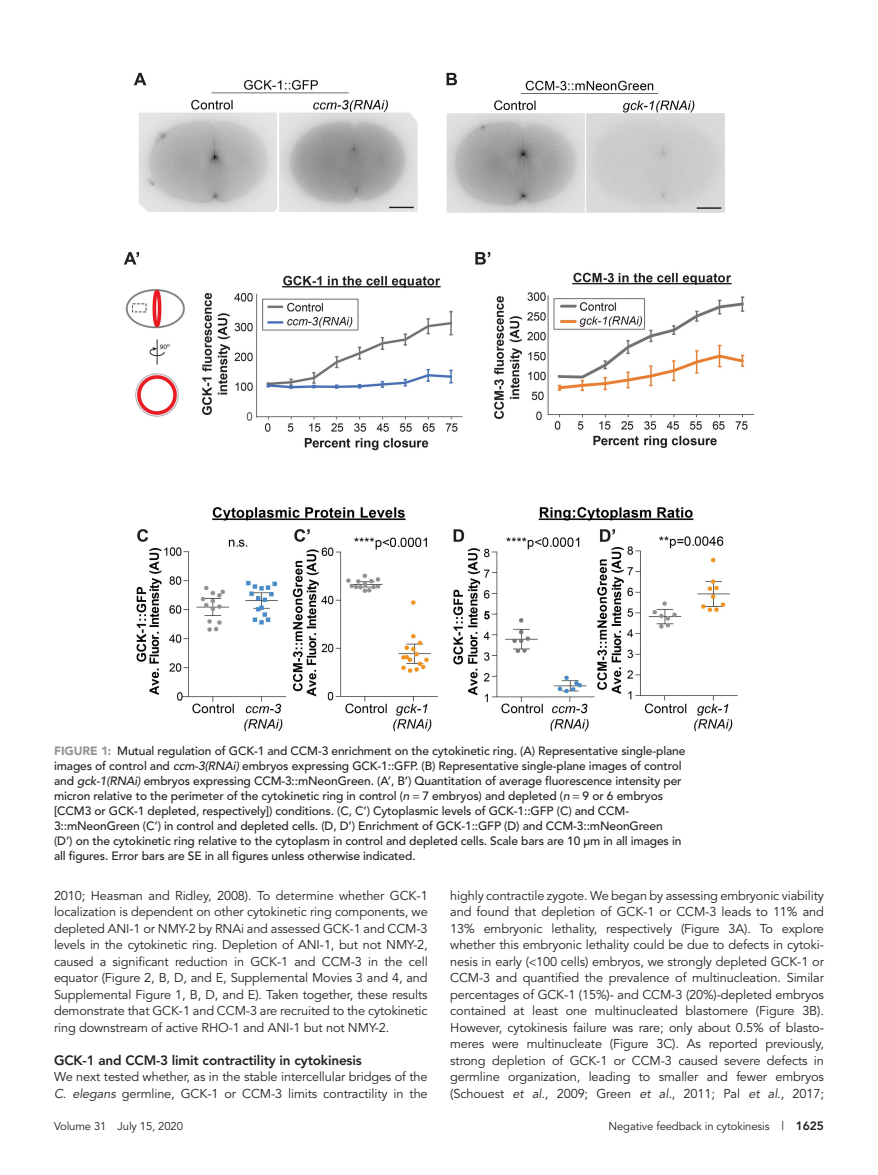
<style>
.page{position:relative;width:878px;height:1175px;background:#fff}
.page>*{position:absolute;margin:0;border:0;box-sizing:border-box;transform-origin:0 0}
.t1{font:800 13.5px "Avenir";letter-spacing:-.01em;color:#231f20}
.ParaFL{font:12.75px/16.5px "Avenir";letter-spacing:-.01em;color:#231f20}
.Para{font:12.75px/16.5px "Avenir";letter-spacing:-.01em;color:#231f20;text-align:justify}
.FigCaption_35_5p{font:500 12px/15px "Avenir";letter-spacing:-.01em;color:#231f20}
.ParaFL-2{font:11.25px "Avenir";letter-spacing:-.01em;color:#231f20}
.s1{font-weight:900;color:#939598}
.s2{font-style:italic}
.s3{font-size:12px}
.s4{font-weight:800;font-size:12px}
</style>
<div class="page">
<img style="left:124px;top:72px;width:630px;height:659px">
<p class="FigCaption_35_5p" style="left:54px;top:743px;width:633px"><span class="s1">FIGURE 1:</span> Mutual regulation of GCK-1 and CCM-3 enrichment on the cytokinetic ring. (A) Representative single-plane images of control and <span class="s2">ccm-3(RNAi)</span> embryos expressing GCK-1::GFP. (B) Representative single-plane images of control and <span class="s2">gck-1(RNAi)</span> embryos expressing CCM-3::mNeonGreen. (A’, B’) Quantitation of average fluorescence intensity per micron relative to the perimeter of the cytokinetic ring in control (<span class="s2">n</span> 7 embryos) and depleted (<span class="s2">n</span> 9 or 6 embryos [CCM3 or GCK-1 depleted, respectively]) conditions. (C, C’) Cytoplasmic levels of GCK-1::GFP (C) and CCM-3::mNeonGreen (C’) in control and depleted cells. (D, D’) Enrichment of GCK-1::GFP (D) and CCM-3::mNeonGreen<br>(D’) on the cytokinetic ring relative to the cytoplasm in control and depleted cells. Scale bars are 10 μm in all images in all figures. Error bars are SE in all figures unless otherwise indicated.</p>
<p class="Para" style="left:54px;top:887px;width:375px">2010; Heasman and Ridley, 2008). To determine whether GCK-1 localization is dependent on other cytokinetic ring components, we depleted ANI-1 or NMY-2 by RNAi and assessed GCK-1 and CCM-3 levels in the cytokinetic ring. Depletion of ANI-1, but not NMY-2, caused a significant reduction in GCK-1 and CCM-3 in the cell equator (Figure 2, B, D, and E, Supplemental Movies 3 and 4, and Supplemental Figure 1, B, D, and E). Taken together, these results demonstrate that GCK-1 and CCM-3 are recruited to the cytokinetic ring downstream of active RHO-1 and ANI-1 but not NMY-2.</p>
<h2 class="t1" style="left:54px;top:1052px;width:309px">GCK-1 and CCM-3 limit contractility in cytokinesis</h2>
<p class="ParaFL" style="left:54px;top:1068px;width:375px">We next tested whether, as in the stable intercellular bridges of the<br><span class="s2">C. elegans</span> germline, GCK-1 or CCM-3 limits contractility in the</p>
<p class="ParaFL" style="left:450px;top:887px;width:375px;text-align:justify">highly contractile zygote. We began by assessing embryonic viability and found that depletion of GCK-1 or CCM-3 leads to 11% and 13% embryonic lethality, respectively (Figure 3A). To explore whether this embryonic lethality could be due to defects in cytoki&shy;nesis in early ( 100 cells) embryos, we strongly depleted GCK-1 or CCM-3 and quantified the prevalence of multinucleation. Similar percentages of GCK-1 (15%)- and CCM-3 (20%)-depleted embryos contained at least one multinucleated blastomere (Figure 3B).<br>However, cytokinesis failure was rare; only about 0.5% of blasto&shy;meres were multinucleate (Figure 3C). As reported previously, strong depletion of GCK-1 or CCM-3 caused severe defects in germline organization, leading to smaller and fewer embryos (Schouest <span class="s2">et al.</span>, 2009; Green <span class="s2">et al.</span>, 2011; Pal <span class="s2">et al.</span>, 2017;</p>
<p class="ParaFL-2" style="left:54px;top:1119px;width:130px">Volume 31 July 15, 2020</p>
<p class="ParaFL-2" style="left:608px;top:1119px;width:217px">Negative feedback in cytokinesis <span class="s3">|</span> <span class="s4">1625</span></p>
</div>
